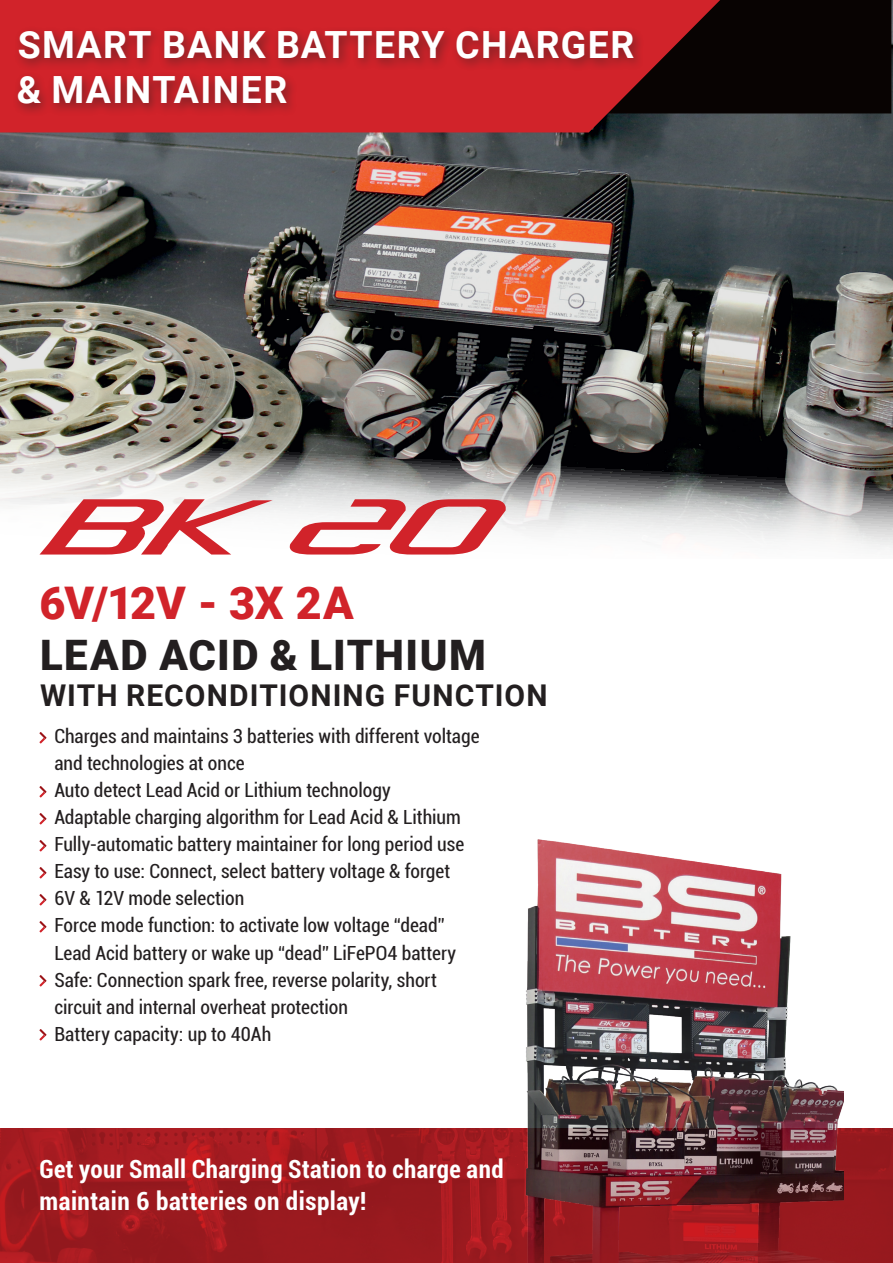
<style>
.page{position:relative;width:893px;height:1263px;background:#fff}
.page>*{position:absolute;margin:0;border:0;box-sizing:border-box;transform-origin:0 0}
.t1{font:900 45px "Roboto";letter-spacing:-.01em;color:#d1232a}
.t2{font:900 42px "Roboto";letter-spacing:.035em;color:#231f20}
.t3{font:700 37.5px/45px "Roboto";letter-spacing:.04em;color:#fff}
.t4{font:700 30px "Roboto";letter-spacing:.035em;color:#231f20}
.t5{font:700 condensed 25.05px/32.5px "Roboto";letter-spacing:.02em;color:#fff}
.t6{font:condensed 19.5px/27px "Roboto";color:#231f20}
</style>
<div class="page">
<img style="left:0;top:1128px;width:893px;height:135px">
<img style="left:516px;top:839px;width:327px;height:424px">
<img style="left:0;top:0;width:893px;height:555px">
<div style="left:720px;top:0;width:171px;height:113px;background:#080302"></div>
<svg style="left:0;top:0;width:720px;height:132px;background:#aa1f25"></svg>
<div style="left:12px;top:26px;width:633px;height:91px;background:#231f20;opacity:.5"></div>
<svg style="left:39px;top:732px;width:8px;height:11px"></svg>
<svg style="left:39px;top:786px;width:8px;height:11px"></svg>
<svg style="left:39px;top:813px;width:8px;height:11px"></svg>
<svg style="left:39px;top:840px;width:8px;height:11px"></svg>
<svg style="left:39px;top:867px;width:8px;height:11px"></svg>
<svg style="left:39px;top:894px;width:8px;height:11px"></svg>
<svg style="left:39px;top:921px;width:8px;height:11px"></svg>
<svg style="left:39px;top:975px;width:8px;height:11px"></svg>
<svg style="left:39px;top:1029px;width:8px;height:11px"></svg>
<svg style="left:40px;top:499px;width:233px;height:55px"></svg>
<svg style="left:289px;top:499px;width:217px;height:55px"></svg>
<h3 class="t3" style="left:17px;top:21px;width:619px">SMART BANK BATTERY CHARGER &amp; MAINTAINER</h3>
<h1 class="t1" style="left:40px;top:572px;width:316px">6V/12V - 3X 2A</h1>
<h2 class="t2" style="left:40px;top:625px;width:447px">LEAD ACID &amp; LITHIUM</h2>
<h3 class="t4" style="left:40px;top:674px;width:509px">WITH RECONDITIONING FUNCTION</h3>
<p class="t6" style="left:54px;top:722px;width:427px">Charges and maintains 3 batteries with different voltage and technologies at once<br>Auto detect Lead Acid or Lithium technology<br>Adaptable charging algorithm for Lead Acid &amp; Lithium Fully-automatic battery maintainer for long period use Easy to use: Connect, select battery voltage &amp; forget<br>6V &amp; 12V mode selection<br>Force mode function: to activate low voltage “dead” Lead Acid battery or wake up “dead” LiFePO4 battery Safe: Connection spark free, reverse polarity, short circuit and internal overheat protection<br>Battery capacity: up to 40Ah</p>
<p class="t5" style="left:40px;top:1151px;width:466px">Get your Small Charging Station to charge and maintain 6 batteries on display!</p>
</div>
